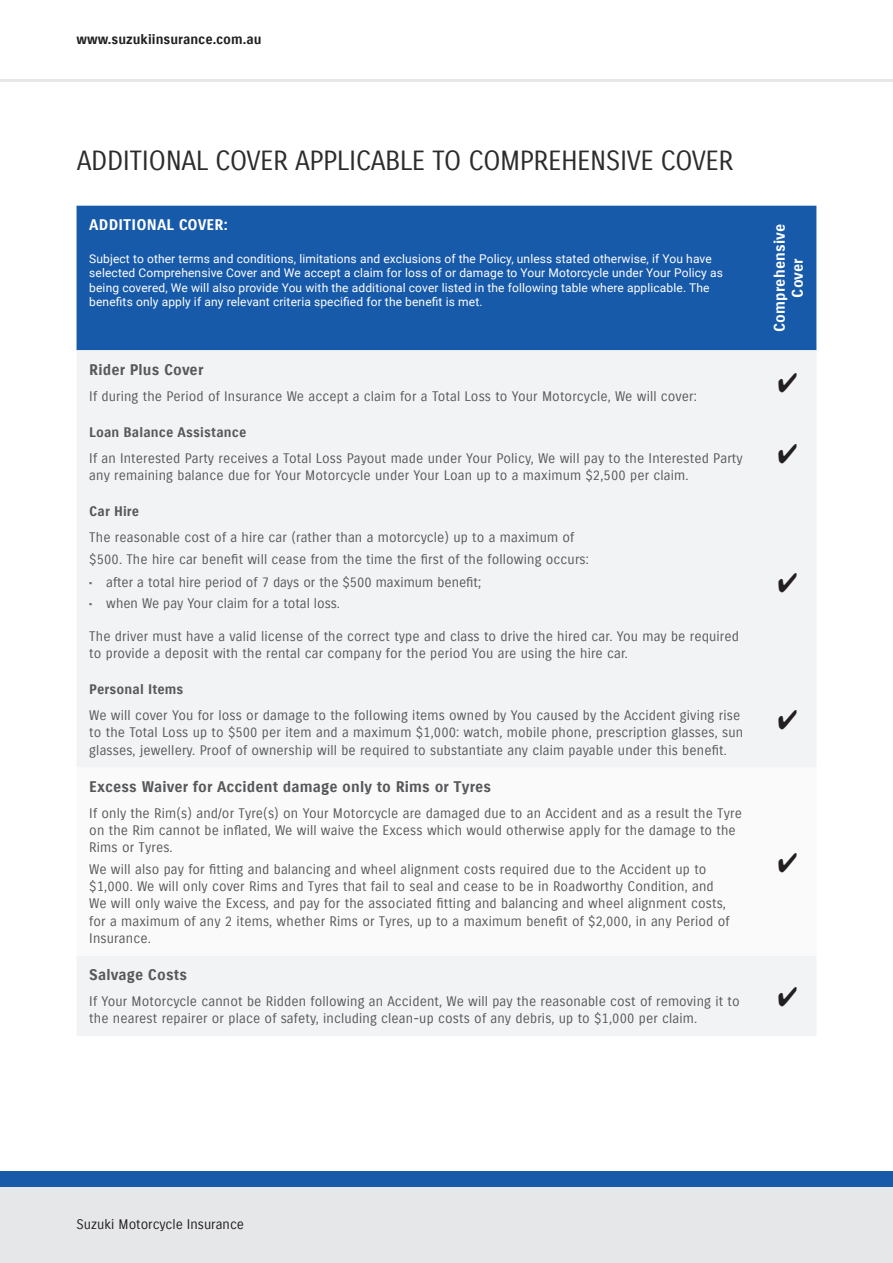
<style>
.page{position:relative;width:893px;height:1263px;background:#fff}
.page>*{position:absolute;margin:0;border:0;box-sizing:border-box;transform-origin:0 0}
.t1{font:27px "Suzuki PRO Regular";letter-spacing:-.02em;color:#2b2c2b}
.t2{font:15px "Suzuki PRO Bold";letter-spacing:.01em;color:#57585a}
.t3{font:15px/18px "Suzuki PRO Bold";letter-spacing:.01em;color:#fff;text-align:center}
.t4{font:13.5px/17.2px "Suzuki PRO Regular";letter-spacing:.01em;color:#57585a}
.t5{font:13.5px "Suzuki PRO Bold";letter-spacing:.01em;color:#57585a}
.t6{font:13.5px "Suzuki PRO Bold";color:#231f20}
.t7{font:13.5px "Suzuki PRO Regular";color:#231f20}
.t8{font:12px/14.4px "Roboto";letter-spacing:.01em;color:#fff}
.s1{font-family:"Suzuki PRO Headline";font-size:12px;color:#6c6d70}
</style>
<div class="page">
<div style="left:0;top:1186px;width:893px;height:77px;background:#e6e7e9"></div>
<hr style="left:0;top:80px;width:893px;height:2px;background:#e6e7e9">
<div style="left:0;top:1171px;width:893px;height:15px;background:#185aaa"></div>
<div style="left:77px;top:206px;width:739px;height:144px;background:#185aaa"></div>
<div style="left:77px;top:350px;width:739px;height:686px;background:#f2f3f4"></div>
<svg style="left:77px;top:767px;width:739px;height:189px"></svg>
<svg style="left:779px;top:373px;width:18px;height:19px"></svg>
<svg style="left:779px;top:444px;width:18px;height:20px"></svg>
<svg style="left:779px;top:573px;width:18px;height:19px"></svg>
<svg style="left:779px;top:710px;width:18px;height:20px"></svg>
<svg style="left:779px;top:852px;width:18px;height:20px"></svg>
<svg style="left:779px;top:987px;width:18px;height:19px"></svg>
<p class="t6" style="left:77px;top:31px;width:186px">www.suzukiinsurance.com.au</p>
<h1 class="t1" style="left:77px;top:144px;width:658px">ADDITIONAL COVER APPLICABLE TO COMPREHENSIVE COVER</h1>
<p class="t3" style="left:89px;top:216px;width:140px">ADDITIONAL COVER:</p>
<p class="t8" style="left:89px;top:251px;width:635px">Subject to other terms and conditions, limitations and exclusions of the Policy, unless stated otherwise, if You have selected Comprehensive Cover and We accept a claim for loss of or damage to Your Motorcycle under Your Policy as being covered, We will also provide You with the additional cover listed in the following table where applicable. The benefits only apply if any relevant criteria specified for the benefit is met.</p>
<p class="t2" style="left:89px;top:361px;width:116px">Rider Plus Cover</p>
<p class="t4" style="left:89px;top:387px;width:609px">If during the Period of Insurance We accept a claim for a Total Loss to Your Motorcycle, We will cover:</p>
<p class="t5" style="left:89px;top:424px;width:159px">Loan Balance Assistance</p>
<p class="t4" style="left:89px;top:449px;width:655px">If an Interested Party receives a Total Loss Payout made under Your Policy, We will pay to the Interested Party any remaining balance due for Your Motorcycle under Your Loan up to a maximum $2,500 per claim.</p>
<p class="t5" style="left:89px;top:503px;width:51px">Car Hire</p>
<p class="t4" style="left:89px;top:527px;width:501px;line-height:21.5px">The reasonable cost of a hire car (rather than a motorcycle) up to a maximum of $500. The hire car benefit will cease from the time the first of the following occurs:</p>
<p class="t4" style="left:89px;top:573px;width:393px"><span class="s1">•</span> after a total hire period of 7 days or the $500 maximum benefit;</p>
<p class="t4" style="left:89px;top:595px;width:252px"><span class="s1">•</span> when We pay Your claim for a total loss.</p>
<p class="t4" style="left:89px;top:628px;width:651px">The driver must have a valid license of the correct type and class to drive the hired car. You may be required to provide a deposit with the rental car company for the period You are using the hire car.</p>
<p class="t5" style="left:89px;top:681px;width:96px">Personal Items</p>
<p class="t4" style="left:89px;top:707px;width:655px">We will cover You for loss or damage to the following items owned by You caused by the Accident giving rise to the Total Loss up to $500 per item and a maximum $1,000: watch, mobile phone, prescription glasses, sun glasses, jewellery. Proof of ownership will be required to substantiate any claim payable under this benefit.</p>
<p class="t2" style="left:89px;top:778px;width:403px">Excess Waiver for Accident damage only to Rims or Tyres</p>
<p class="t4" style="left:89px;top:805px;width:654px">If only the Rim(s) and/or Tyre(s) on Your Motorcycle are damaged due to an Accident and as a result the Tyre on the Rim cannot be inflated, We will waive the Excess which would otherwise apply for the damage to the<br>Rims or Tyres.</p>
<p class="t4" style="left:89px;top:861px;width:642px">We will also pay for fitting and balancing and wheel alignment costs required due to the Accident up to $1,000. We will only cover Rims and Tyres that fail to seal and cease to be in Roadworthy Condition, and We will only waive the Excess, and pay for the associated fitting and balancing and wheel alignment costs, for a maximum of any 2 items, whether Rims or Tyres, up to a maximum benefit of $2,000, in any Period of Insurance.</p>
<p class="t2" style="left:89px;top:966px;width:99px">Salvage Costs</p>
<p class="t4" style="left:89px;top:993px;width:652px">If Your Motorcycle cannot be Ridden following an Accident, We will pay the reasonable cost of removing it to the nearest repairer or place of safety, including clean-up costs of any debris, up to $1,000 per claim.</p>
<p class="t3" style="left:771px;top:332px;width:109px;rotate:-90deg">Comprehensive<br>Cover</p>
<p class="t7" style="left:77px;top:1216px;width:169px">Suzuki Motorcycle Insurance</p>
</div>
